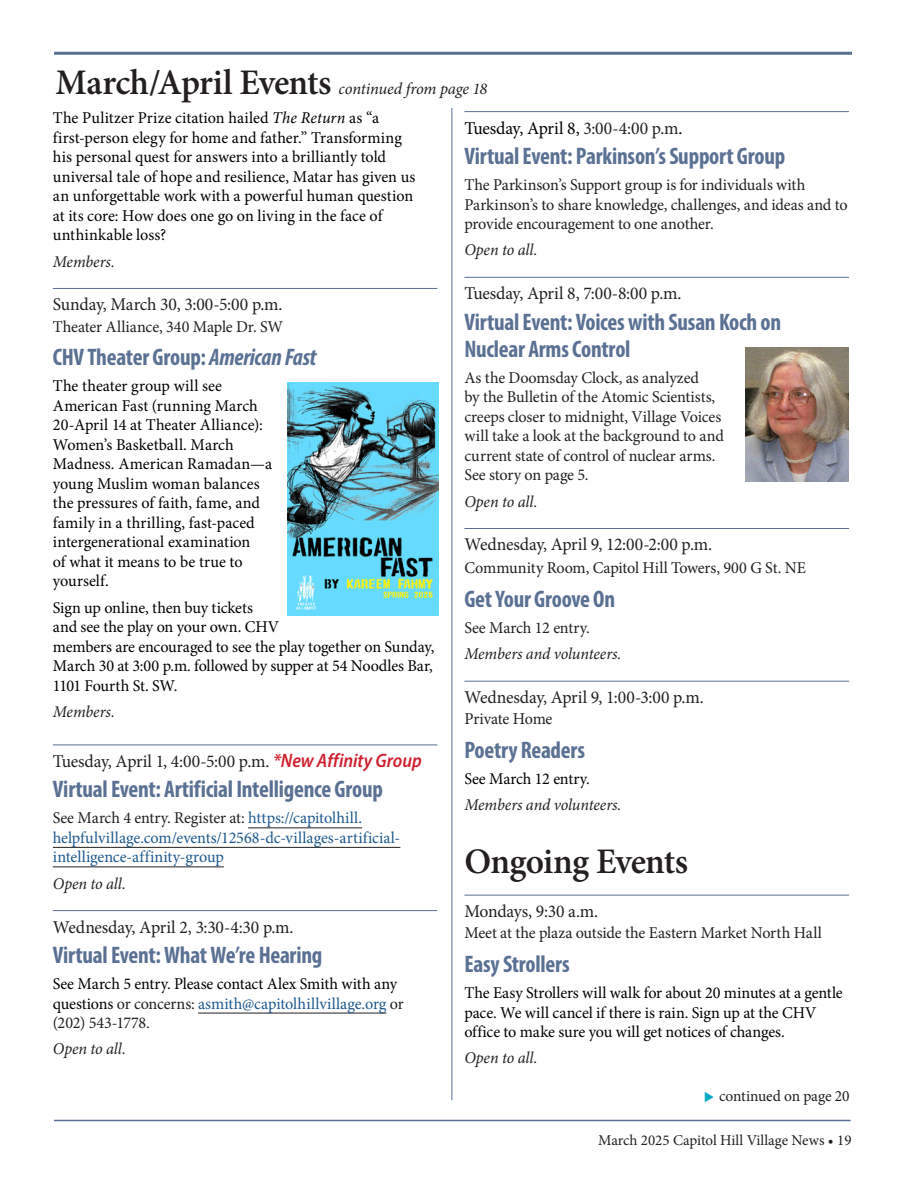
<style>
.page{position:relative;width:918px;height:1188px;background:#fff}
.page>*{position:absolute;margin:0;border:0;box-sizing:border-box;transform-origin:0 0}
.t1{font:600 36px "Minion Pro";letter-spacing:-.02em;color:#231f20}
.t2{font:700 condensed 24px/27px "Myriad Pro";letter-spacing:-.01em;color:#5b7193}
.t3{font:18px "Minion Pro";letter-spacing:-.01em;color:#231f20}
.t4{font:18px "Minion Pro";letter-spacing:-.01em;color:#000}
.t5{font:16.5px/19.5px "Minion Pro";letter-spacing:-.005em;color:#000}
.t6{font:16.5px/19.5px "Minion Pro";letter-spacing:-.01em;color:#231f20}
.t7{font:italic 16.5px "Minion Pro";letter-spacing:-.01em;color:#231f20}
.t8{font:16.5px/19.5px "Minion Pro";letter-spacing:-.005em;color:#1e588d}
.t9{font:15.75px "Minion Pro";letter-spacing:-.01em;color:#231f20}
.t10{font:15px "Minion Pro";letter-spacing:-.005em;color:#231f20}
.s1{font-weight:600;font-style:normal;font-size:36px}
.s2{font-style:italic}
.s3{font-family:"Myriad Pro";font-weight:600;font-style:italic;font-stretch:semi-condensed;font-size:19.5px;color:#cf202f}
.s4{color:#231f20}
.s5{color:#1e588d}
</style>
<div class="page">
<hr style="left:54px;top:1120px;width:797px;height:1px;background:#5b7193">
<hr style="left:54px;top:52px;width:798px;height:3px;background:#5b7193">
<hr style="left:53px;top:288px;width:384px;height:1px;background:#5b7193">
<hr style="left:53px;top:745px;width:384px;height:1px;background:#5b7193">
<hr style="left:248px;top:828px;width:114px;height:1px;background:#231f20">
<hr style="left:53px;top:847px;width:347px;height:1px;background:#231f20">
<hr style="left:53px;top:867px;width:171px;height:1px;background:#231f20">
<hr style="left:53px;top:910px;width:384px;height:1px;background:#5b7193">
<hr style="left:198px;top:1013px;width:188px;height:1px;background:#231f20">
<hr style="left:464px;top:111px;width:385px;height:1px;background:#5b7193">
<hr style="left:464px;top:277px;width:385px;height:1px;background:#5b7193">
<hr style="left:464px;top:528px;width:385px;height:1px;background:#5b7193">
<hr style="left:464px;top:681px;width:385px;height:1px;background:#5b7193">
<hr style="left:464px;top:895px;width:385px;height:1px;background:#5b7193">
<hr style="left:452px;top:108px;width:1px;height:992px;background:#5b7193">
<img style="left:745px;top:348px;width:104px;height:134px">
<img style="left:287px;top:383px;width:152px;height:233px">
<p class="t7" style="left:55px;top:82px;width:433px"><span class="s1">March/April Events</span> continued from page 18</p>
<p class="t5" style="left:53px;top:110px;width:364px">The Pulitzer Prize citation hailed <span class="s2">The Return</span> as “a first-person elegy for home and father.” Transforming his personal quest for answers into a brilliantly told universal tale of hope and resilience, Matar has given us an unforgettable work with a powerful human question at its core: How does one go on living in the face of unthinkable loss?</p>
<p class="t7" style="left:53px;top:255px;width:63px">Members.</p>
<p class="t3" style="left:53px;top:298px;width:231px">Sunday, March 30, 3:00-5:00 p.m.</p>
<p class="t6" style="left:53px;top:318px;width:232px">Theater Alliance, 340 Maple Dr. SW</p>
<h2 class="t2" style="left:53px;top:346px;width:265px">CHV Theater Group: <span class="s2">American Fast</span></h2>
<p class="t5" style="left:53px;top:378px;width:221px">The theater group will see<br>American Fast (running March<br>20-April 14 at Theater Alliance):<br>Women’s Basketball. March<br>Madness. American Ramadan—a young Muslim woman balances the pressures of faith, fame, and family in a thrilling, fast-paced intergenerational examination<br>of what it means to be true to yourself.</p>
<p class="t5" style="left:53px;top:599px;width:383px">Sign up online, then buy tickets<br>and see the play on your own. CHV<br>members are encouraged to see the play together on Sunday, March 30 at 3:00 p.m. followed by supper at 54 Noodles Bar, 1101 Fourth St. SW.</p>
<p class="t7" style="left:53px;top:705px;width:63px">Members.</p>
<p class="t3" style="left:53px;top:754px;width:370px">Tuesday, April 1, 4:00-5:00 p.m. <span class="s3">*New Affinity Group</span></p>
<h2 class="t2" style="left:53px;top:778px;width:332px">Virtual Event: Artificial Intelligence Group</h2>
<p class="t8" style="left:53px;top:810px;width:349px"><span class="s4">See March 4 entry. Register at:</span> https://capitolhill. helpfulvillage.com/events/12568-dc-villages-artificial&shy;intelligence-affinity-group</p>
<p class="t7" style="left:53px;top:877px;width:75px">Open to all.</p>
<p class="t3" style="left:53px;top:920px;width:242px">Wednesday, April 2, 3:30-4:30 p.m.</p>
<h2 class="t2" style="left:53px;top:943px;width:271px">Virtual Event: What We’re Hearing</h2>
<p class="t5" style="left:53px;top:976px;width:352px">See March 5 entry. Please contact Alex Smith with any questions <span class="s4">or concerns:</span> <span class="s5">asmith@capitolhillvillage.org</span> <span class="s4">or (202) 543-1778.</span></p>
<p class="t7" style="left:53px;top:1043px;width:75px">Open to all.</p>
<p class="t4" style="left:464px;top:121px;width:220px">Tuesday, April 8, <span class="s4">3:00-4:00 p.m</span>.</p>
<h2 class="t2" style="left:464px;top:145px;width:322px">Virtual Event: Parkinson’s Support Group</h2>
<p class="t6" style="left:464px;top:177px;width:385px">The Parkinson’s Support group is for individuals with<br>Parkinson’s to share knowledge, challenges, and ideas and to provide encouragement to one another.</p>
<p class="t7" style="left:464px;top:244px;width:75px">Open to all.</p>
<p class="t3" style="left:464px;top:286px;width:219px">Tuesday, April 8, 7:00-8:00 p.m.</p>
<h2 class="t2" style="left:464px;top:310px;width:318px">Virtual Event: Voices with Susan Koch on<br>Nuclear Arms Control</h2>
<p class="t6" style="left:464px;top:369px;width:261px">As the Doomsday Clock, as analyzed<br>by the Bulletin of the Atomic Scientists, creeps closer to midnight, Village Voices will take a look at the background to and current state of control of nuclear arms.<br>See story on page 5.</p>
<p class="t7" style="left:464px;top:495px;width:75px">Open to all.</p>
<p class="t3" style="left:464px;top:538px;width:249px">Wednesday, April 9, 12:00-2:00 p.m.</p>
<p class="t6" style="left:464px;top:560px;width:343px">Community Room, Capitol Hill Towers, 900 G St. NE</p>
<h2 class="t2" style="left:464px;top:587px;width:152px">Get Your Groove On</h2>
<p class="t6" style="left:464px;top:619px;width:127px">See March 12 entry.</p>
<p class="t7" style="left:464px;top:647px;width:159px">Members and volunteers.</p>
<p class="t3" style="left:464px;top:690px;width:241px">Wednesday, April 9, 1:00-3:00 p.m.</p>
<p class="t6" style="left:464px;top:711px;width:90px">Private Home</p>
<h2 class="t2" style="left:464px;top:739px;width:122px">Poetry Readers</h2>
<p class="t5" style="left:464px;top:771px;width:127px">See March 12 entry.</p>
<p class="t7" style="left:464px;top:799px;width:159px">Members and volunteers.</p>
<h1 class="t1" style="left:464px;top:848px;width:225px">Ongoing Events</h1>
<p class="t3" style="left:464px;top:904px;width:135px">Mondays, 9:30 a.m.</p>
<p class="t6" style="left:464px;top:925px;width:359px">Meet at the plaza outside the Eastern Market North Hall</p>
<h2 class="t2" style="left:464px;top:953px;width:107px">Easy Strollers</h2>
<p class="t5" style="left:464px;top:985px;width:380px">The Easy Strollers will walk for about 20 minutes at a gentle pace. We will cancel if there is rain. Sign up at the CHV office to make sure you will get notices of changes.</p>
<p class="t7" style="left:464px;top:1052px;width:75px">Open to all.</p>
<p class="t9" style="left:719px;top:1090px;width:132px">continued on page 20</p>
<p class="t10" style="left:598px;top:1134px;width:255px">March 2025 Capitol Hill Village News • 19</p>
</div>
